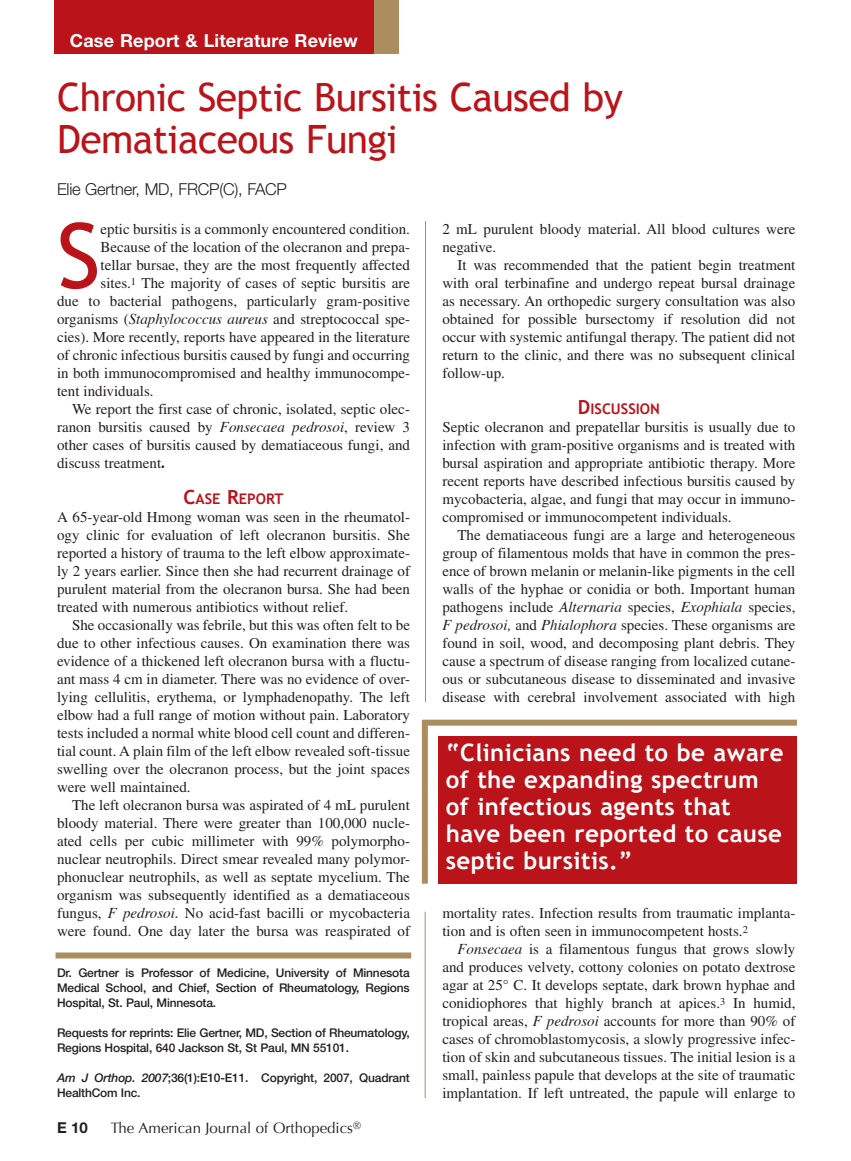
<style>
.page{position:relative;width:851px;height:1161px;background:#fff}
.page>*{position:absolute;margin:0;border:0;box-sizing:border-box;transform-origin:0 0}
.t1{font:90.45px "Trebuchet MS";color:#ba1319}
.t2{font:39px/42px "Trebuchet MS";letter-spacing:-.015em;color:#ba1319}
.t3{font:700 24px/27px "Trebuchet MS";letter-spacing:.015em;color:#fff}
.t4{font:700 18px "Helvetica Neue";letter-spacing:.01em;color:#fff}
.t5{font:300 16.5px "Helvetica Neue";letter-spacing:-.015em;color:#231f20}
.t6{font:15px/18px "Times";color:#231f20;text-align:justify}
.t7{font:15px "Optima";color:#231f20}
.t8{font:700 15px "Helvetica Neue";color:#231f20}
.t9{font:700 14.7px "Trebuchet MS";color:#ba1319}
.t10{font:500 12px/15px "Helvetica Neue";letter-spacing:-.015em;color:#231f20}
.s1{font-style:italic}
.s2{font-weight:700}
.s3{font-size:19.5px}
</style>
<div class="page">
<div style="left:56px;top:952px;width:355px;height:6px;background:#ab8d60"></div>
<hr style="left:425px;top:221px;width:1px;height:481px;background:#ab8d60">
<div style="left:374px;top:0;width:24px;height:54px;background:#ab8d60"></div>
<div style="left:54px;top:0;width:320px;height:54px;background:#ba1319"></div>
<div style="left:438px;top:736px;width:358px;height:148px;background:#ba1319"></div>
<div style="left:422px;top:720px;width:375px;height:6px;background:#ab8d60"></div>
<div style="left:422px;top:720px;width:6px;height:164px;background:#ab8d60"></div>
<hr style="left:425px;top:912px;width:1px;height:186px;background:#ab8d60">
<p class="t4" style="left:70px;top:29px;width:289px">Case Report &amp; Literature Review</p>
<h2 class="t2" style="left:57px;top:77px;width:567px">Chronic Septic Bursitis Caused by<br>Dematiaceous Fungi</h2>
<p class="t5" style="left:57px;top:179px;width:231px">Elie Gertner, MD, FRCP(C), FACP</p>
<h1 class="t1" style="left:57px;top:203px;width:45px">S</h1>
<p class="t6" style="left:100px;top:220px;width:311px">eptic bursitis is a commonly encountered condition.</p>
<p class="t6" style="left:100px;top:238px;width:311px">Because of the location of the olecranon and prepa-</p>
<p class="t6" style="left:100px;top:256px;width:311px">tellar bursae, they are the most frequently affected</p>
<p class="t6" style="left:100px;top:274px;width:311px">sites.<sup>1</sup> The majority of cases of septic bursitis are</p>
<p class="t6" style="left:57px;top:292px;width:355px">due to bacterial pathogens, particularly gram-positive</p>
<p class="t6" style="left:57px;top:310px;width:354px">organisms (<span class="s1">Staphylococcus aureus</span> and streptococcal spe-</p>
<p class="t6" style="left:57px;top:328px;width:354px">cies). More recently, reports have appeared in the literature</p>
<p class="t6" style="left:57px;top:346px;width:354px">of chronic infectious bursitis caused by fungi and occurring</p>
<p class="t6" style="left:57px;top:364px;width:354px">in both immunocompromised and healthy immunocompe-</p>
<p class="t6" style="left:57px;top:382px;width:98px">tent individuals.</p>
<p class="t6" style="left:72px;top:400px;width:339px">We report the first case of chronic, isolated, septic olec-</p>
<p class="t6" style="left:57px;top:418px;width:354px">ranon bursitis caused by <span class="s1">Fonsecaea pedrosoi</span>, review 3</p>
<p class="t6" style="left:57px;top:436px;width:354px">other cases of bursitis caused by dematiaceous fungi, and</p>
<p class="t6" style="left:57px;top:454px;width:109px">discuss treatment<span class="s2">.</span></p>
<p class="t9" style="left:183px;top:490px;width:101px"><span class="s3">C</span>ase <span class="s3">R</span>eport</p>
<p class="t6" style="left:57px;top:508px;width:354px">A 65-year-old Hmong woman was seen in the rheumatol&shy;ogy clinic for evaluation of left olecranon bursitis. She reported a history of trauma to the left elbow approximate&shy;ly 2 years earlier. Since then she had recurrent drainage of purulent material from the olecranon bursa. She had been treated with numerous antibiotics without relief.</p>
<p class="t6" style="left:57px;top:616px;width:354px;text-indent:15px">She occasionally was febrile, but this was often felt to be due to other infectious causes. On examination there was evidence of a thickened left olecranon bursa with a fluctu&shy;ant mass 4 cm in diameter. There was no evidence of over&shy;lying cellulitis, erythema, or lymphadenopathy. The left elbow had a full range of motion without pain. Laboratory tests included a normal white blood cell count and differen&shy;tial count. A plain film of the left elbow revealed soft-tissue swelling over the olecranon process, but the joint spaces were well maintained.</p>
<p class="t6" style="left:57px;top:796px;width:354px;text-indent:15px">The left olecranon bursa was aspirated of 4 mL purulent bloody material. There were greater than 100,000 nucle&shy;ated cells per cubic millimeter with 99% polymorpho&shy;nuclear neutrophils. Direct smear revealed many polymor&shy;phonuclear neutrophils, as well as septate mycelium. The organism was subsequently identified as a dematiaceous fungus, <span class="s1">F pedrosoi.</span> No acid-fast bacilli or mycobacteria were found. One day later the bursa was reaspirated of</p>
<p class="t10" style="left:57px;top:965px;width:354px;text-align:justify">Dr. Gertner is Professor of Medicine, University of Minnesota Medical School, and Chief, Section of Rheumatology, Regions Hospital, St. Paul, Minnesota.</p>
<p class="t10" style="left:57px;top:1025px;width:354px">Requests for reprints: Elie Gertner, MD, Section of Rheumatology,<br>Regions Hospital, 640 Jackson St, St Paul, MN 55101.</p>
<p class="t10" style="left:57px;top:1070px;width:354px"><span class="s1">Am J Orthop. 2007</span>;36(1):E10-E11. Copyright, 2007, Quadrant<br>HealthCom Inc.</p>
<p class="t8" style="left:57px;top:1118px;width:32px">E 10</p>
<p class="t7" style="left:111px;top:1119px;width:251px">The American Journal of Orthopedics<sup>®</sup></p>
<p class="t6" style="left:442px;top:220px;width:354px">2 mL purulent bloody material. All blood cultures were negative.</p>
<p class="t6" style="left:442px;top:256px;width:354px;text-indent:15px">It was recommended that the patient begin treatment with oral terbinafine and undergo repeat bursal drainage as necessary. An orthopedic surgery consultation was also obtained for possible bursectomy if resolution did not occur with systemic antifungal therapy. The patient did not return to the clinic, and there was no subsequent clinical follow-up.</p>
<p class="t9" style="left:578px;top:400px;width:83px"><span class="s3">D</span>iscussion</p>
<p class="t6" style="left:442px;top:418px;width:354px">Septic olecranon and prepatellar bursitis is usually due to infection with gram-positive organisms and is treated with bursal aspiration and appropriate antibiotic therapy. More recent reports have described infectious bursitis caused by mycobacteria, algae, and fungi that may occur in immuno&shy;compromised or immunocompetent individuals.</p>
<p class="t6" style="left:442px;top:526px;width:354px;text-indent:15px">The dematiaceous fungi are a large and heterogeneous group of filamentous molds that have in common the pres&shy;ence of brown melanin or melanin-like pigments in the cell walls of the hyphae or conidia or both. Important human pathogens include <span class="s1">Alternaria</span> species, <span class="s1">Exophiala</span> species, <span class="s1">F pedrosoi,</span> and <span class="s1">Phialophora</span> species. These organisms are found in soil, wood, and decomposing plant debris. They cause a spectrum of disease ranging from localized cutane&shy;ous or subcutaneous disease to disseminated and invasive disease with cerebral involvement associated with high</p>
<h3 class="t3" style="left:446px;top:739px;width:339px">“Clinicians need to be aware of the expanding spectrum of infectious agents that have been reported to cause septic bursitis.”</h3>
<p class="t6" style="left:442px;top:904px;width:354px">mortality rates. Infection results from traumatic implanta&shy;tion and is often seen in immunocompetent hosts.<sup>2</sup></p>
<p class="t6" style="left:442px;top:940px;width:354px;text-indent:15px"><span class="s1">Fonsecaea</span> is a filamentous fungus that grows slowly and produces velvety, cottony colonies on potato dextrose agar at 25° C. It develops septate, dark brown hyphae and conidiophores that highly branch at apices.<sup>3</sup> In humid, tropical areas, <span class="s1">F pedrosoi</span> accounts for more than 90% of cases of chromoblastomycosis, a slowly progressive infec&shy;tion of skin and subcutaneous tissues. The initial lesion is a small, painless papule that develops at the site of traumatic implantation. If left untreated, the papule will enlarge to</p>
</div>
